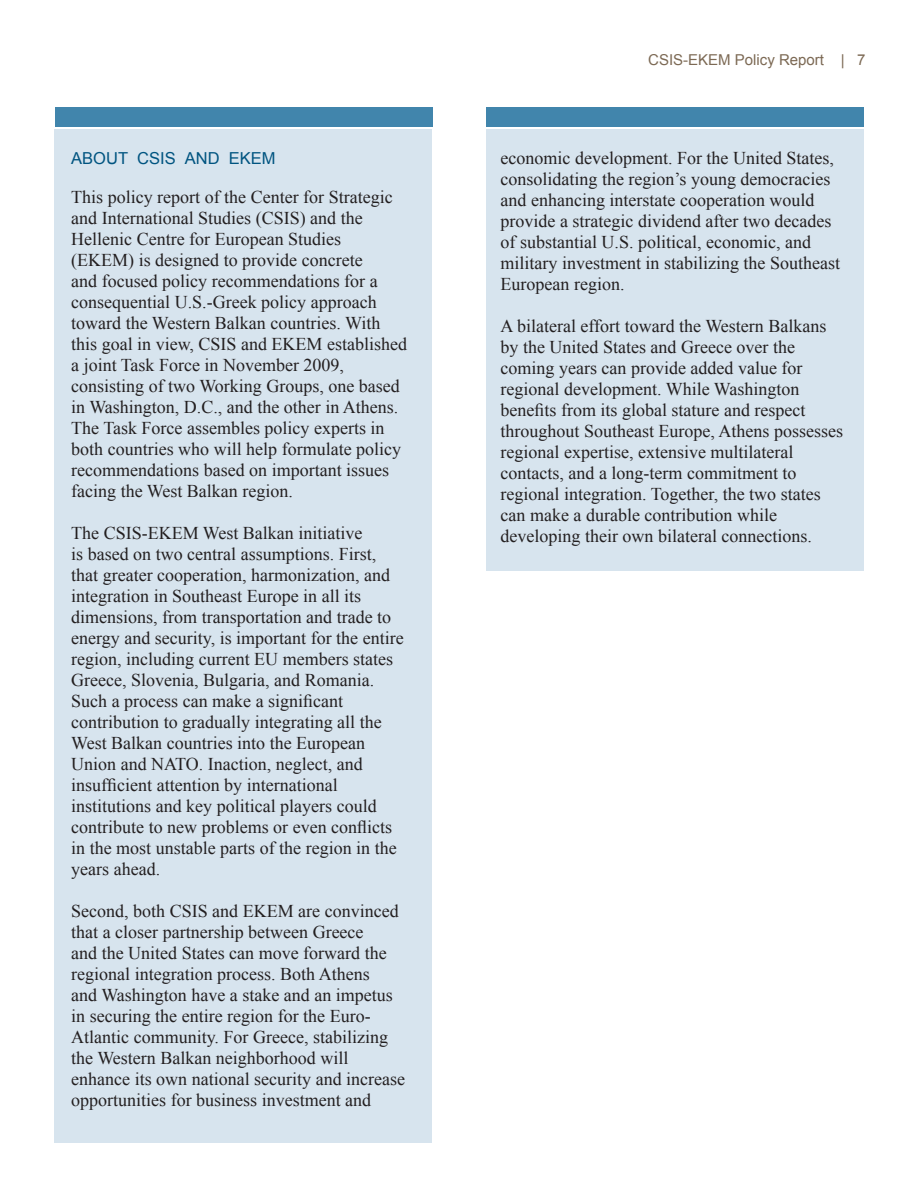
<style>
.page{position:relative;width:918px;height:1188px;background:#fff}
.page>*{position:absolute;margin:0;border:0;box-sizing:border-box;transform-origin:0 0}
.t1{font:18px/21px "Times New Roman";color:#231f20}
.t2{font:16.5px "Arial";color:#005480}
.t3{font:15px "Arial";color:#7c6954}
</style>
<div class="page">
<div style="left:54px;top:130px;width:378px;height:1013px;background:#d7e4ee"></div>
<div style="left:486px;top:130px;width:378px;height:441px;background:#d7e4ee"></div>
<div style="left:55px;top:107px;width:377px;height:20px;background:#4185ac"></div>
<div style="left:486px;top:107px;width:378px;height:20px;background:#4185ac"></div>
<p class="t2" style="left:71px;top:147px;width:206px">ABOUT CSIS AND EKEM</p>
<p class="t1" style="left:71px;top:186px;width:337px">This policy report of the Center for Strategic and International Studies (CSIS) and the Hellenic Centre for European Studies (EKEM) is designed to provide concrete<br>and focused policy recommendations for a consequential U.S.-Greek policy approach toward the Western Balkan countries. With this goal in view, CSIS and EKEM established a joint Task Force in November 2009, consisting of two Working Groups, one based in Washington, D.C., and the other in Athens.<br>The Task Force assembles policy experts in both countries who will help formulate policy recommendations based on important issues facing the West Balkan region.</p>
<p class="t1" style="left:71px;top:522px;width:334px">The CSIS-EKEM West Balkan initiative<br>is based on two central assumptions. First, that greater cooperation, harmonization, and integration in Southeast Europe in all its dimensions, from transportation and trade to energy and security, is important for the entire region, including current EU members states Greece, Slovenia, Bulgaria, and Romania.<br>Such a process can make a significant contribution to gradually integrating all the West Balkan countries into the European Union and NATO. Inaction, neglect, and insufficient attention by international institutions and key political players could contribute to new problems or even conflicts in the most unstable parts of the region in the years ahead.</p>
<p class="t1" style="left:71px;top:900px;width:335px">Second, both CSIS and EKEM are convinced that a closer partnership between Greece<br>and the United States can move forward the regional integration process. Both Athens<br>and Washington have a stake and an impetus in securing the entire region for the Euro-Atlantic community. For Greece, stabilizing the Western Balkan neighborhood will enhance its own national security and increase opportunities for business investment and</p>
<p class="t3" style="left:648px;top:50px;width:219px">CSIS-EKEM Policy Report | 7</p>
<p class="t1" style="left:501px;top:147px;width:341px">economic development. For the United States, consolidating the region’s young democracies and enhancing interstate cooperation would provide a strategic dividend after two decades of substantial U.S. political, economic, and military investment in stabilizing the Southeast European region.</p>
<p class="t1" style="left:501px;top:315px;width:344px">A bilateral effort toward the Western Balkans by the United States and Greece over the coming years can provide added value for regional development. While Washington benefits from its global stature and respect throughout Southeast Europe, Athens possesses regional expertise, extensive multilateral contacts, and a long-term commitment to regional integration. Together, the two states can make a durable contribution while developing their own bilateral connections.</p>
</div>
